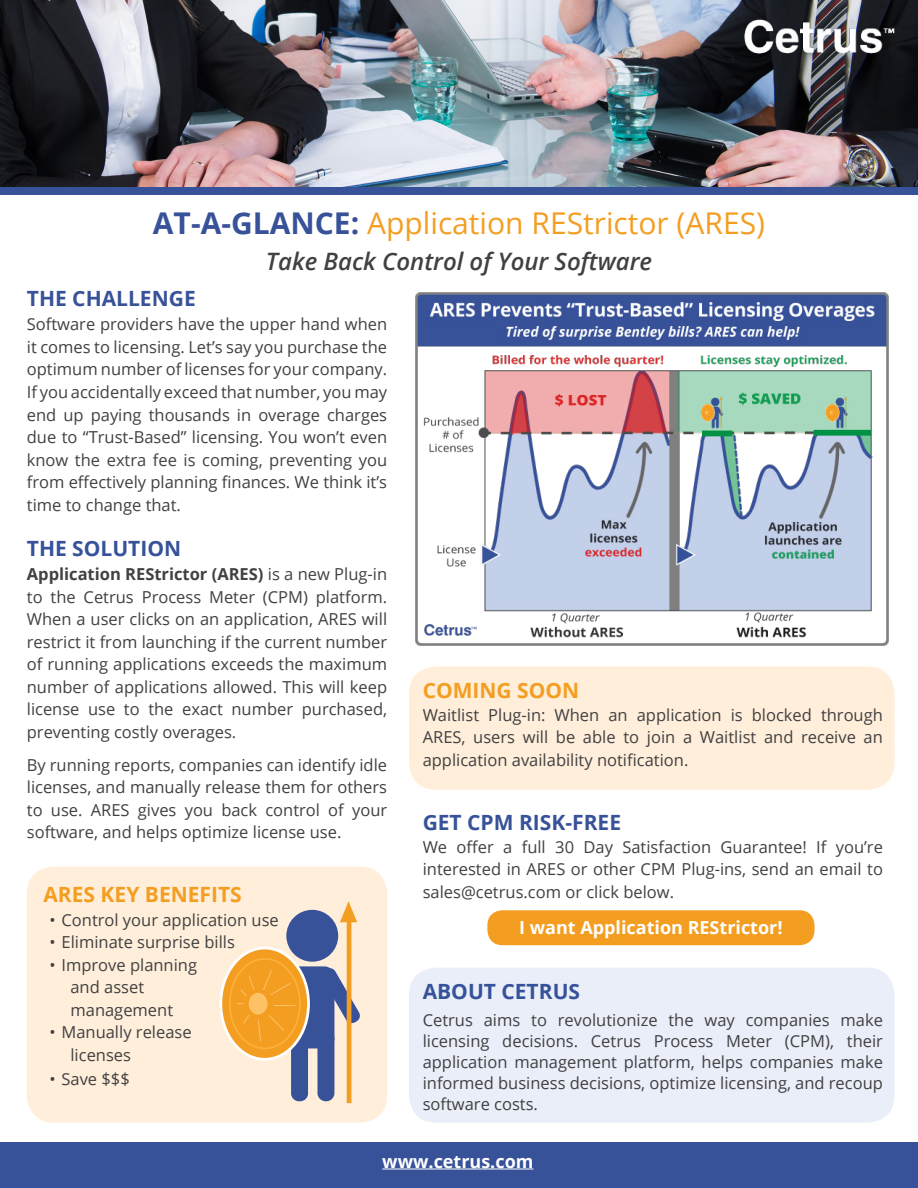
<style>
.page{position:relative;width:918px;height:1188px;background:#fff}
.page>*{position:absolute;margin:0;border:0;box-sizing:border-box;transform-origin:0 0}
.t1{font:30px "Open Sans";color:#f49e21}
.t2{font:italic 600 24px "Open Sans";color:#414042}
.t3{font:700 21px "Open Sans";color:#385299}
.t4{font:700 21px "Open Sans";color:#f49e21}
.t5{font:700 21px "Open Sans";color:#35529a}
.t6{font:700 18px "Open Sans";color:#fff}
.t7{font:16.5px/22.5px "Open Sans";color:#414042;text-align:justify}
.s1{font-weight:700;color:#385299}
.s2{font-weight:700}
</style>
<div class="page">
<div style="left:27px;top:867px;width:360px;height:256px;background:#ffeeda;border-radius:27px"></div>
<div style="left:0;top:1142px;width:918px;height:46px;background:#385299"></div>
<img style="left:0;top:0;width:918px;height:188px">
<div style="left:409px;top:666px;width:486px;height:124px;background:#ffeeda;border-radius:27px"></div>
<div style="left:409px;top:968px;width:486px;height:155px;background:#eaeef8;border-radius:27px"></div>
<div style="left:0;top:188px;width:918px;height:7px;background:#385299"></div>
<hr style="left:382px;top:1169px;width:152px;height:1px;background:#fff">
<img style="left:744px;top:19px;width:150px;height:35px">
<div style="left:290px;top:966px;width:44px;height:82px;background:#385299;border-radius:10px"></div>
<div style="left:317px;top:1031px;width:17px;height:70px;background:#385299;border-radius:8px"></div>
<svg style="left:328px;top:967px;width:32px;height:57px"></svg>
<div style="left:286px;top:910px;width:52px;height:52px;background:#385299;border-radius:50%"></div>
<div style="left:291px;top:1037px;width:17px;height:64px;background:#385299;border-radius:8px"></div>
<div style="left:221px;top:948px;width:88px;height:111px;background:#f49e21;border-radius:50%"></div>
<div style="left:219px;top:947px;width:91px;height:114px;border:3px solid #fff;border-radius:50%"></div>
<div style="left:249px;top:993px;width:18px;height:22px;background:#fdc166;border-radius:50%"></div>
<div style="left:229px;top:958px;width:72px;height:91px;border:2px solid #fbb03b;border-radius:50%"></div>
<svg style="left:274px;top:1005px;width:21px;height:1px"></svg>
<svg style="left:269px;top:1015px;width:15px;height:16px"></svg>
<svg style="left:258px;top:1019px;width:3px;height:23px"></svg>
<svg style="left:243px;top:1015px;width:7px;height:9px"></svg>
<svg style="left:223px;top:967px;width:79px;height:30px"></svg>
<hr style="left:347px;top:912px;width:4px;height:191px;background:#f49e21">
<svg style="left:340px;top:901px;width:17px;height:22px"></svg>
<img style="left:415px;top:292px;width:474px;height:353px">
<div style="left:487px;top:910px;width:328px;height:35px;background:#f49e21;border-radius:15px"></div>
<h1 class="t1" style="left:153px;top:202px;width:614px"><span class="s1">AT-A-GLANCE:</span> Application REStrictor (ARES)</h1>
<h2 class="t2" style="left:266px;top:244px;width:388px">Take Back Control of Your Software</h2>
<p class="t3" style="left:27px;top:284px;width:170px">THE CHALLENGE</p>
<p class="t7" style="left:27px;top:313px;width:362px">Software providers have the upper hand when it comes to licensing. Let’s say you purchase the optimum number of licenses for your company.<br>If you accidentally exceed that number, you may end up paying thousands in overage charges due to “Trust-Based” licensing. You won’t even know the extra fee is coming, preventing you from effectively planning finances. We think it’s time to change that.</p>
<p class="t5" style="left:27px;top:534px;width:156px">THE SOLUTION</p>
<p class="t7" style="left:27px;top:562px;width:362px"><span class="s2">Application REStrictor (ARES)</span> is a new Plug-in to the Cetrus Process Meter (CPM) platform.<br>When a user clicks on an application, ARES will restrict it from launching if the current number of running applications exceeds the maximum number of applications allowed. This will keep license use to the exact number purchased, preventing costly overages.</p>
<p class="t7" style="left:27px;top:753px;width:362px">By running reports, companies can identify idle licenses, and manually release them for others to use. ARES gives you back control of your software, and helps optimize license use.</p>
<p class="t4" style="left:44px;top:879px;width:200px">ARES KEY BENEFITS</p>
<p class="t7" style="left:50px;top:908px;width:231px">• Control your application use</p>
<p class="t7" style="left:50px;top:931px;width:187px">• Eliminate surprise bills</p>
<p class="t7" style="left:70px;top:953px;width:128px;text-align:left;text-indent:-21px">• Improve planning and asset management</p>
<p class="t7" style="left:70px;top:1021px;width:123px;text-indent:-21px">• Manually release licenses</p>
<p class="t7" style="left:49px;top:1067px;width:82px">• Save $$$</p>
<p class="t4" style="left:423px;top:676px;width:158px">COMING SOON</p>
<p class="t7" style="left:423px;top:703px;width:462px">Waitlist Plug-in: When an application is blocked through ARES, users will be able to join a Waitlist and receive an application availability notification.</p>
<p class="t3" style="left:423px;top:808px;width:200px">GET CPM RISK-FREE</p>
<p class="t7" style="left:423px;top:835px;width:462px">We offer a full 30 Day Satisfaction Guarantee! If you’re interested in ARES or other CPM Plug-ins, send an email to sales@cetrus.com or click below.</p>
<p class="t6" style="left:519px;top:915px;width:265px">I want Application REStrictor!</p>
<p class="t5" style="left:423px;top:976px;width:159px">ABOUT CETRUS</p>
<p class="t7" style="left:423px;top:1009px;width:462px;line-height:21px">Cetrus aims to revolutionize the way companies make licensing decisions. Cetrus Process Meter (CPM), their application management platform, helps companies make informed business decisions, optimize licensing, and recoup software costs.</p>
<p class="t6" style="left:382px;top:1148px;width:153px">www.cetrus.com</p>
</div>
